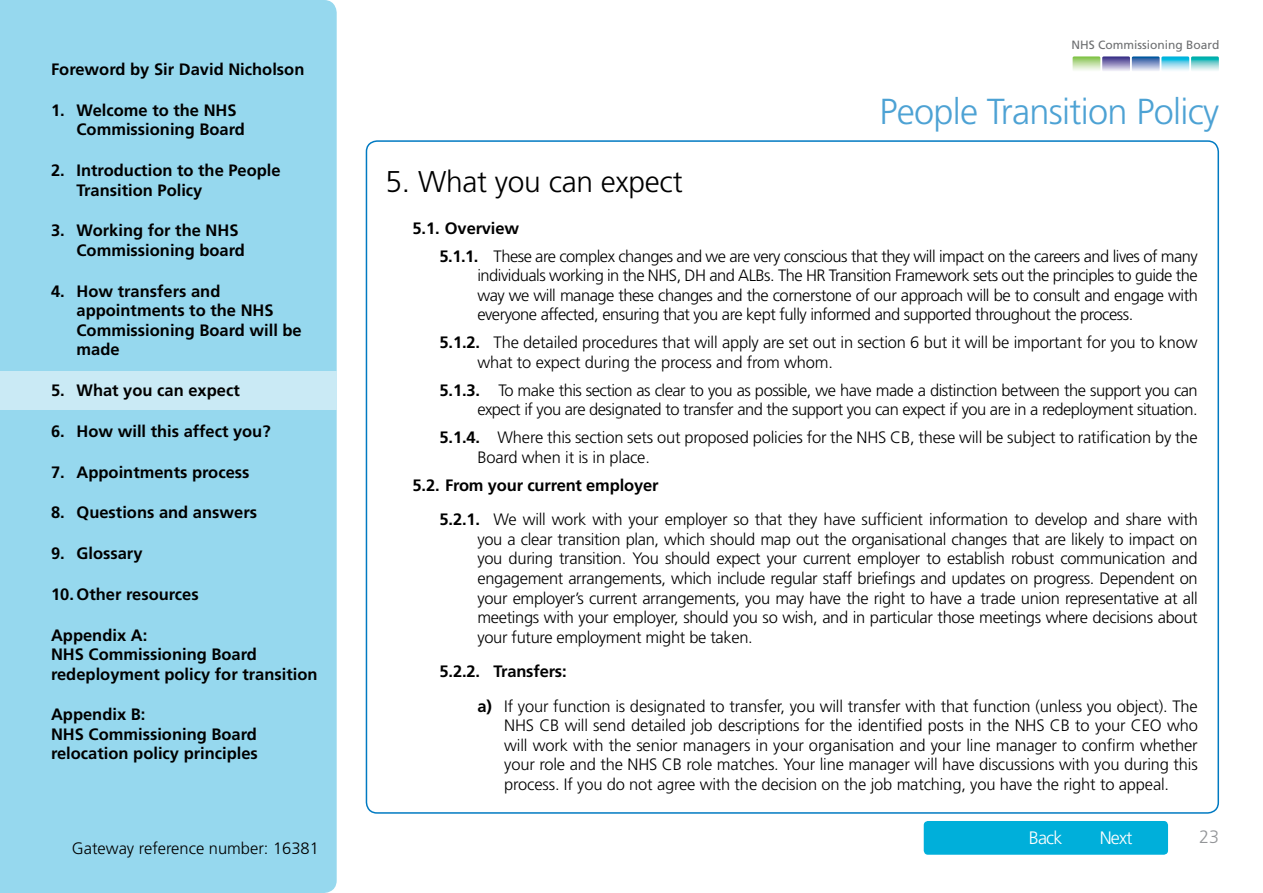
<style>
.page{position:relative;width:1263px;height:893px;background:#fff}
.page>*{position:absolute;margin:0;border:0;box-sizing:border-box;transform-origin:0 0}
.t1{font:300 36.15px "Frutiger";letter-spacing:-.02em;color:#4da2d4}
.t2{font:300 30px "Frutiger";letter-spacing:-.01em;color:#000}
.t3{font:300 18px "Frutiger";letter-spacing:-.04em;color:#fff}
.t4{font:300 18px "Frutiger";color:#939598}
.t5{font:300 16.5px/19.5px "Frutiger";letter-spacing:-.02em;color:#000}
.t6{font:700 16.5px/19.5px "Frutiger";color:#000}
.t7{font:300 16.5px "Frutiger";color:#000}
.t8{font:12px "Frutiger";color:#6d6f71}
.s1{font-weight:700}
</style>
<div class="page">
<div style="left:0;top:0;width:337px;height:893px;background:#96d8ee"></div>
<div style="left:924px;top:821px;width:244px;height:34px;background:#00afda;border-radius:4px"></div>
<svg style="left:1072px;top:56px;width:147px;height:15px;background:#98c2cc"></svg>
<div style="left:0;top:371px;width:337px;height:39px;background:#caeaf5"></div>
<p class="t6" style="left:51px;top:60px;width:255px">Foreword by Sir David Nicholson</p>
<p class="t6" style="left:77px;top:100px;width:170px;text-indent:-26px">1. Welcome to the NHS<br>Commissioning Board</p>
<p class="t6" style="left:77px;top:161px;width:206px;text-indent:-26px">2. Introduction to the People<br>Transition Policy</p>
<p class="t6" style="left:77px;top:221px;width:170px;text-indent:-26px">3. Working for the NHS<br>Commissioning board</p>
<p class="t6" style="left:77px;top:281px;width:227px;text-indent:-26px">4. How transfers and appointments to the NHS<br>Commissioning Board will be made</p>
<p class="t6" style="left:51px;top:380px;width:190px">5. What you can expect</p>
<p class="t6" style="left:51px;top:421px;width:221px">6. How will this affect you?</p>
<p class="t6" style="left:51px;top:462px;width:200px">7. Appointments process</p>
<p class="t6" style="left:51px;top:503px;width:208px">8. Questions and answers</p>
<p class="t6" style="left:51px;top:543px;width:93px">9. Glossary</p>
<p class="t6" style="left:51px;top:584px;width:149px">10. Other resources</p>
<p class="t6" style="left:51px;top:625px;width:268px">Appendix A:<br>NHS Commissioning Board redeployment policy for transition</p>
<p class="t6" style="left:51px;top:705px;width:208px">Appendix B:<br>NHS Commissioning Board relocation policy principles</p>
<p class="t7" style="left:72px;top:839px;width:248px">Gateway reference number: 16381</p>
<p class="t8" style="left:1071px;top:38px;width:150px">NHS Commissioning Board</p>
<p class="t1" style="left:879px;top:91px;width:341px">People Transition Policy</p>
<p class="t2" style="left:386px;top:165px;width:299px">5. What you can expect</p>
<p class="t5" style="left:440px;top:214px;width:760px;line-height:28px;text-indent:-27px"><span class="s1">5.1. Overview<br>5.1.1.</span> These are complex changes and we are very conscious that they will impact on the careers and lives of many</p>
<p class="t5" style="left:477px;top:266px;width:722px;text-align:justify">individuals working in the NHS, DH and ALBs. The HR Transition Framework sets out the principles to guide the way we will manage these changes and the cornerstone of our approach will be to consult and engage with everyone affected, ensuring that you are kept fully informed and supported throughout the process.</p>
<p class="t5" style="left:477px;top:333px;width:722px;text-indent:-38px"><span class="s1">5.1.2.</span> The detailed procedures that will apply are set out in section 6 but it will be important for you to know what to expect during the process and from whom.</p>
<p class="t5" style="left:440px;top:380px;width:760px;text-align:right"><span class="s1">5.1.3.</span> To make this section as clear to you as possible, we have made a distinction between the support you can expect if you are designated to transfer and the support you can expect if you are in a redeployment situation.</p>
<p class="t5" style="left:477px;top:428px;width:722px;text-indent:-38px"><span class="s1">5.1.4.</span> Where this section sets out proposed policies for the NHS CB, these will be subject to ratification by the<br>Board when it is in place.</p>
<p class="t5" style="left:440px;top:468px;width:760px;line-height:34.5px;text-indent:-27px"><span class="s1">5.2. From your current employer<br>5.2.1.</span> We will work with your employer so that they have sufficient information to develop and share with</p>
<p class="t5" style="left:477px;top:529px;width:722px;text-align:justify">you a clear transition plan, which should map out the organisational changes that are likely to impact on you during transition. You should expect your current employer to establish robust communication and engagement arrangements, which include regular staff briefings and updates on progress. Dependent on your employer’s current arrangements, you may have the right to have a trade union representative at all meetings with your employer, should you so wish, and in particular those meetings where decisions about your future employment might be taken.</p>
<p class="t5" style="left:477px;top:654px;width:722px;line-height:34.5px;text-indent:-38px"><span class="s1">5.2.2. Transfers:<br>a)</span> If your function is designated to transfer, you will transfer with that function (unless you object). The</p>
<p class="t5" style="left:504px;top:715px;width:695px;text-align:justify">NHS CB will send detailed job descriptions for the identified posts in the NHS CB to your CEO who will work with the senior managers in your organisation and your line manager to confirm whether your role and the NHS CB role matches. Your line manager will have discussions with you during this process. If you do not agree with the decision on the job matching, you have the right to appeal.</p>
<p class="t3" style="left:1029px;top:827px;width:35px">Back</p>
<p class="t3" style="left:1100px;top:827px;width:34px">Next</p>
<p class="t4" style="left:1199px;top:827px;width:22px">23</p>
</div>
